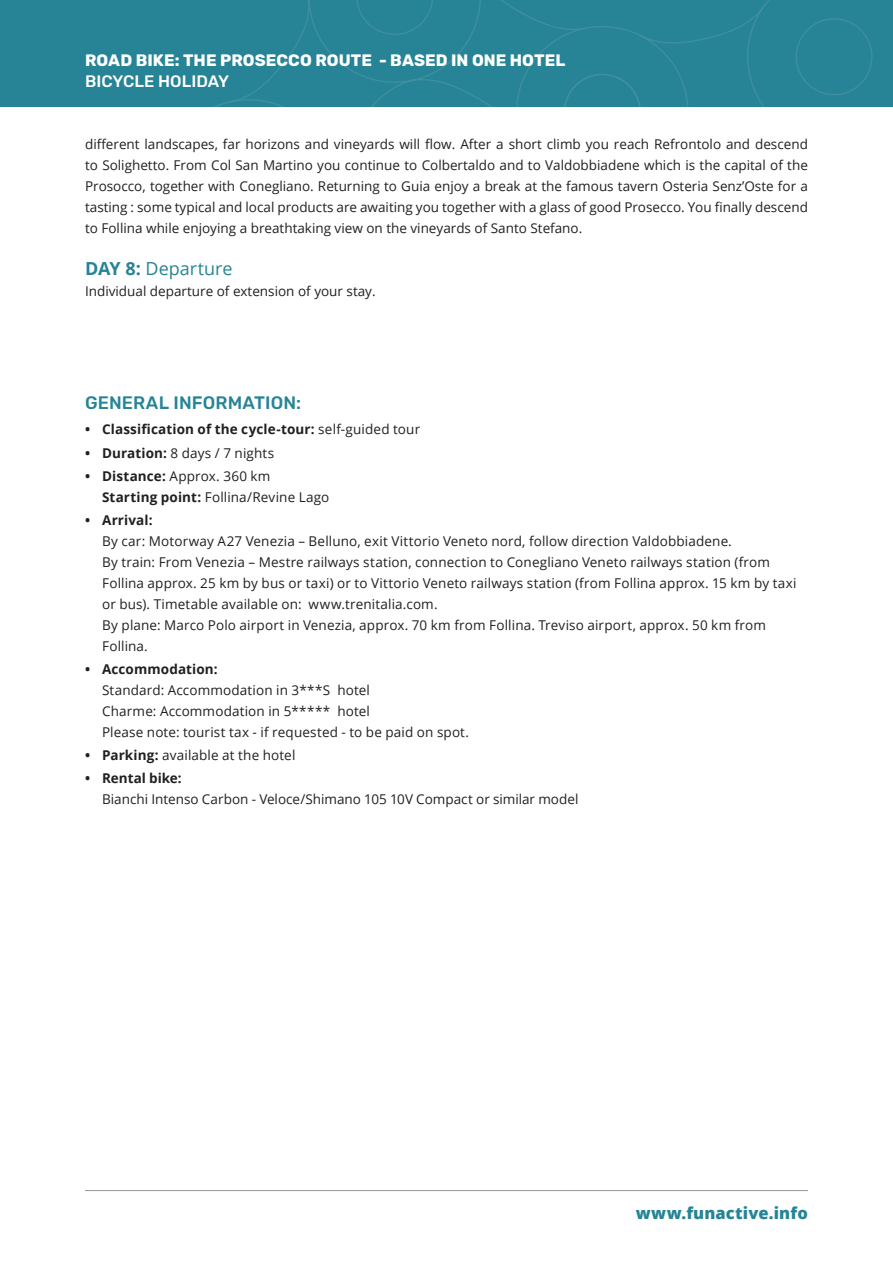
<style>
.page{position:relative;width:893px;height:1263px;background:#fff}
.page>*{position:absolute;margin:0;border:0;box-sizing:border-box;transform-origin:0 0}
.t1{font:500 18px "Rubik";color:#268496}
.t2{font:18px "Open Sans";color:#268496}
.t3{font:700 16.5px "Rubik";letter-spacing:.005em;color:#fff}
.t4{font:800 16.5px "Open Sans";letter-spacing:.01em;color:#268496}
.t5{font:500 16.5px "Rubik";color:#fff}
.t6{font:13.5px/21px "Open Sans";letter-spacing:.01em;color:#231f20}
.t7{font:700 13.5px "Open Sans";letter-spacing:.01em;color:#231f20}
.s1{font-weight:700}
.s2{font-weight:400}
</style>
<div class="page">
<div style="left:0;top:0;width:893px;height:106px;background:#268496"></div>
<svg style="left:216px;top:0;width:657px;height:106px"></svg>
<hr style="left:85px;top:1190px;width:723px;height:1px;background:#939598">
<p class="t3" style="left:85px;top:51px;width:482px">ROAD BIKE: THE PROSECCO ROUTE - BASED IN ONE HOTEL</p>
<p class="t5" style="left:85px;top:72px;width:146px">BICYCLE HOLIDAY</p>
<p class="t6" style="left:85px;top:133px;width:724px;text-align:justify">different landscapes, far horizons and vineyards will flow. After a short climb you reach Refrontolo and descend to Solighetto. From Col San Martino you continue to Colbertaldo and to Valdobbiadene which is the capital of the Prosocco, together with Conegliano. Returning to Guia enjoy a break at the famous tavern Osteria Senz’Oste for a tasting : some typical and local products are awaiting you together with a glass of good Prosecco. You finally descend to Follina while enjoying a breathtaking view on the vineyards of Santo Stefano.</p>
<h1 class="t2" style="left:85px;top:256px;width:149px"><span class="s1">DAY 8:</span> Departure</h1>
<p class="t6" style="left:85px;top:280px;width:292px">Individual departure of extension of your stay.</p>
<h1 class="t1" style="left:85px;top:392px;width:13px">GENERAL</h1>
<h1 class="t1" style="left:174px;top:392px;width:12px">INFOR</h1>
<h1 class="t1" style="left:228px;top:392px;width:27px">MATION</h1>
<h1 class="t1" style="left:296px;top:392px;width:6px">:</h1>
<p class="t7" style="left:85px;top:420px;width:337px">• Classification of the cycle-tour: <span class="s2">self-guided tour</span></p>
<p class="t6" style="left:85px;top:442px;width:191px"><span class="s1">• Duration:</span> 8 days / 7 nights</p>
<p class="t6" style="left:102px;top:465px;width:229px;text-indent:-17px"><span class="s1">• Distance:</span> Approx. 360 km<br><span class="s1">Starting point:</span> Follina/Revine Lago</p>
<p class="t7" style="left:85px;top:510px;width:69px">• Arrival:</p>
<p class="t6" style="left:102px;top:530px;width:696px">By car: Motorway A27 Venezia – Belluno, exit Vittorio Veneto nord, follow direction Valdobbiadene.<br>By train: From Venezia – Mestre railways station, connection to Conegliano Veneto railways station (from Follina approx. 25 km by bus or taxi) or to Vittorio Veneto railways station (from Follina approx. 15 km by taxi or bus). Timetable available on: www.trenitalia.com.<br>By plane: Marco Polo airport in Venezia, approx. 70 km from Follina. Treviso airport, approx. 50 km from Follina.</p>
<p class="t7" style="left:85px;top:659px;width:134px">• Accommodation:</p>
<p class="t6" style="left:102px;top:679px;width:368px">Standard: Accommodation in 3***S hotel<br>Charme: Accommodation in 5***** hotel<br>Please note: tourist tax - if requested - to be paid on spot.</p>
<p class="t6" style="left:85px;top:744px;width:212px"><span class="s1">• Parking:</span> available at the hotel</p>
<p class="t7" style="left:85px;top:769px;width:98px">• Rental bike:</p>
<p class="t6" style="left:102px;top:788px;width:478px">Bianchi Intenso Carbon - Veloce/Shimano 105 10V Compact or similar model</p>
<p class="t4" style="left:636px;top:1200px;width:174px">www.funactive.info</p>
</div>
